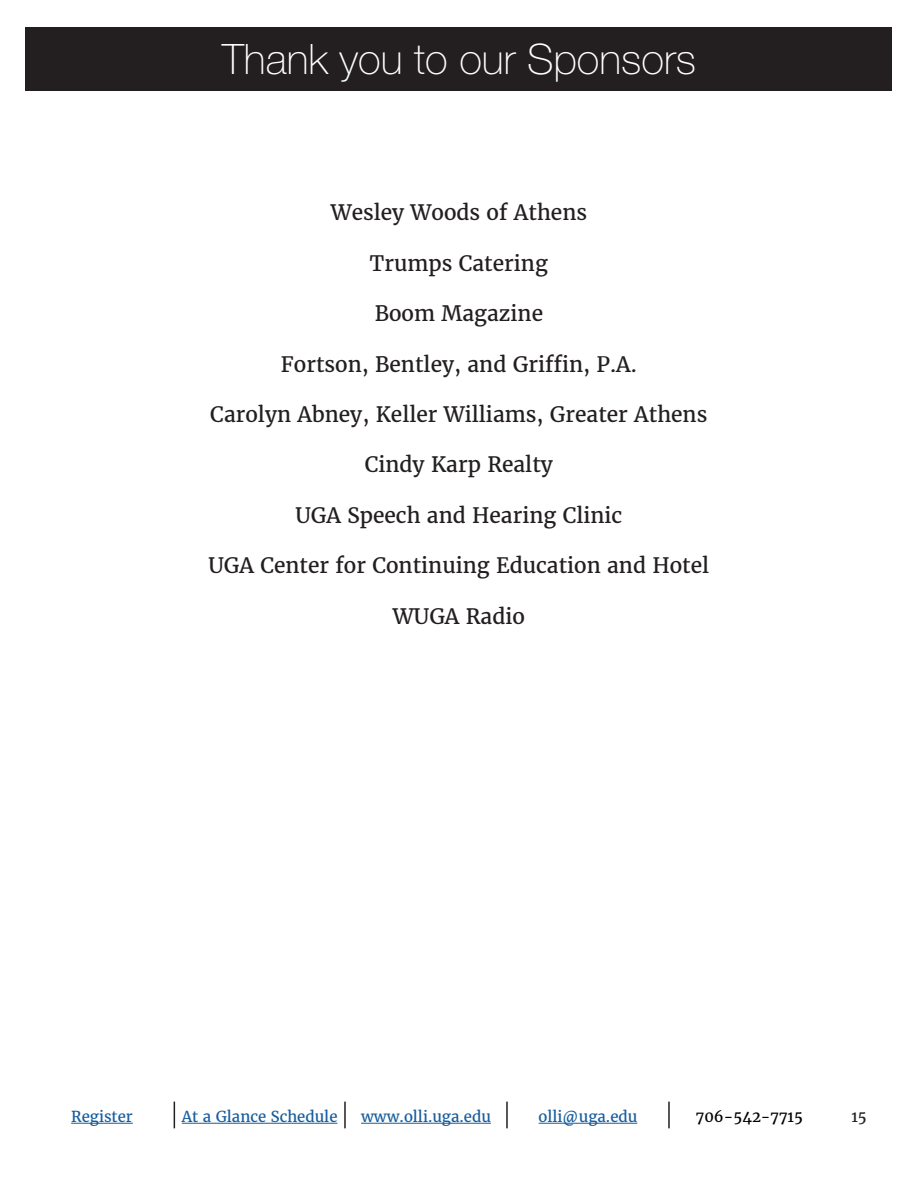
<style>
.page{position:relative;width:918px;height:1188px;background:#fff}
.page>*{position:absolute;margin:0;border:0;box-sizing:border-box;transform-origin:0 0}
.t1{font:100 42px "Helvetica Neue LT Std";color:#fff}
.t2{font:21px "Merriweather";color:#231f20}
.t3{font:15px "Merriweather";color:#175d9e}
.t4{font:15px "Merriweather";color:#000}
.t5{font:15px "Merriweather";color:#231f20}
</style>
<div class="page">
<svg style="left:174px;top:1102px;width:1px;height:26px"></svg>
<hr style="left:344px;top:1102px;width:2px;height:26px;background:#231f20">
<hr style="left:506px;top:1102px;width:2px;height:26px;background:#231f20">
<hr style="left:668px;top:1102px;width:2px;height:26px;background:#231f20">
<hr style="left:71px;top:1123px;width:62px;height:1px;background:#175d9e">
<hr style="left:182px;top:1123px;width:155px;height:1px;background:#175d9e">
<hr style="left:361px;top:1123px;width:130px;height:1px;background:#175d9e">
<hr style="left:539px;top:1123px;width:98px;height:1px;background:#175d9e">
<div style="left:26px;top:27px;width:866px;height:63px;background:#231f20"></div>
<p class="t1" style="left:222px;top:35px;width:475px">Thank you to our Sponsors</p>
<p class="t2" style="left:331px;top:199px;width:258px">Wesley Woods of Athens</p>
<p class="t2" style="left:370px;top:249px;width:179px">Trumps Catering</p>
<p class="t2" style="left:375px;top:300px;width:170px">Boom Magazine</p>
<p class="t2" style="left:281px;top:350px;width:358px">Fortson, Bentley, and Griffin, P.A.</p>
<p class="t2" style="left:210px;top:400px;width:499px">Carolyn Abney, Keller Williams, Greater Athens</p>
<p class="t2" style="left:365px;top:451px;width:190px">Cindy Karp Realty</p>
<p class="t2" style="left:295px;top:501px;width:328px">UGA Speech and Hearing Clinic</p>
<p class="t2" style="left:208px;top:552px;width:502px">UGA Center for Continuing Education and Hotel</p>
<p class="t2" style="left:393px;top:602px;width:133px">WUGA Radio</p>
<p class="t3" style="left:71px;top:1107px;width:63px">Register</p>
<p class="t3" style="left:182px;top:1107px;width:157px">At a Glance Schedule</p>
<p class="t3" style="left:361px;top:1107px;width:131px">www.olli.uga.edu</p>
<p class="t3" style="left:539px;top:1107px;width:100px">olli@uga.edu</p>
<p class="t4" style="left:696px;top:1107px;width:109px">706-542-7715</p>
<p class="t5" style="left:851px;top:1107px;width:17px">15</p>
</div>
